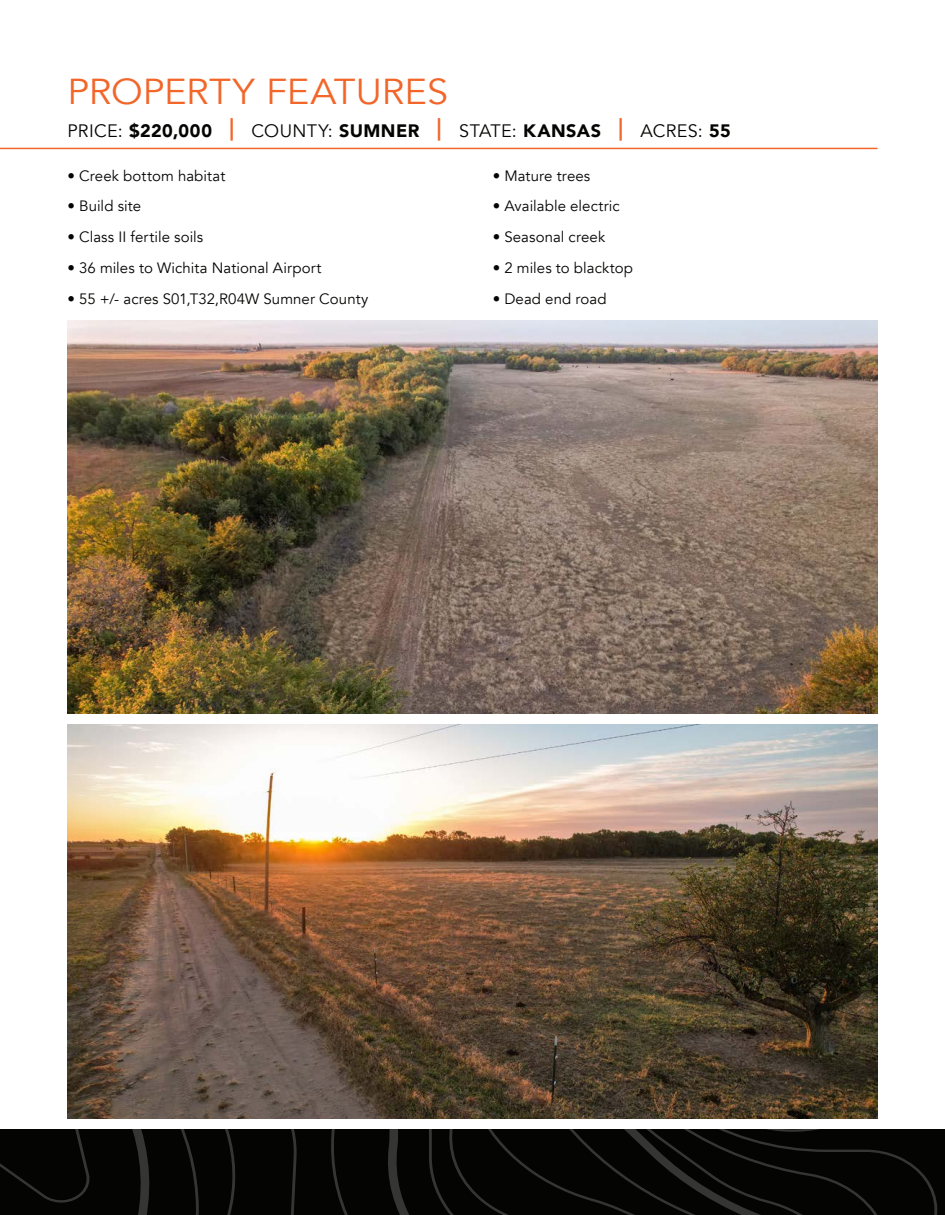
<style>
.page{position:relative;width:945px;height:1215px;background:#fff}
.page>*{position:absolute;margin:0;border:0;box-sizing:border-box;transform-origin:0 0}
.t1{font:36px "Avenir";color:#f2662a;scale:1.05 1}
.t2{font:18px "Avenir";letter-spacing:.02em;color:#040503}
.t3{font:15px "Avenir";letter-spacing:.005em;color:#040503}
.s1{font-weight:900}
.s2{font-weight:900;font-size:22.5px;color:#f2662a}
</style>
<div class="page">
<img style="left:68px;top:725px;width:810px;height:393px">
<hr style="left:0;top:148px;width:878px;height:1px;background:#f2662a">
<svg style="left:0;top:1129px;width:945px;height:86px;background:#080907"></svg>
<img style="left:68px;top:320px;width:810px;height:394px">
<p class="t1" style="left:68px;top:70px;width:364px">PROPERTY FEATURES</p>
<p class="t2" style="left:68px;top:120px;width:665px">PRICE: <span class="s1">$220,000</span> <span class="s2">|</span> COUNTY: <span class="s1">SUMNER</span> <span class="s2">|</span> STATE: <span class="s1">KANSAS</span> <span class="s2">|</span> ACRES: <span class="s1">55</span></p>
<p class="t3" style="left:68px;top:166px;width:159px">• Creek bottom habitat</p>
<p class="t3" style="left:68px;top:197px;width:75px">• Build site</p>
<p class="t3" style="left:68px;top:228px;width:137px">• Class II fertile soils</p>
<p class="t3" style="left:68px;top:259px;width:256px">• 36 miles to Wichita National Airport</p>
<p class="t3" style="left:68px;top:289px;width:303px">• 55 +/- acres S01,T32,R04W Sumner County</p>
<p class="t3" style="left:493px;top:166px;width:99px">• Mature trees</p>
<p class="t3" style="left:493px;top:197px;width:129px">• Available electric</p>
<p class="t3" style="left:493px;top:228px;width:114px">• Seasonal creek</p>
<p class="t3" style="left:493px;top:259px;width:142px">• 2 miles to blacktop</p>
<p class="t3" style="left:493px;top:289px;width:115px">• Dead end road</p>
</div>
